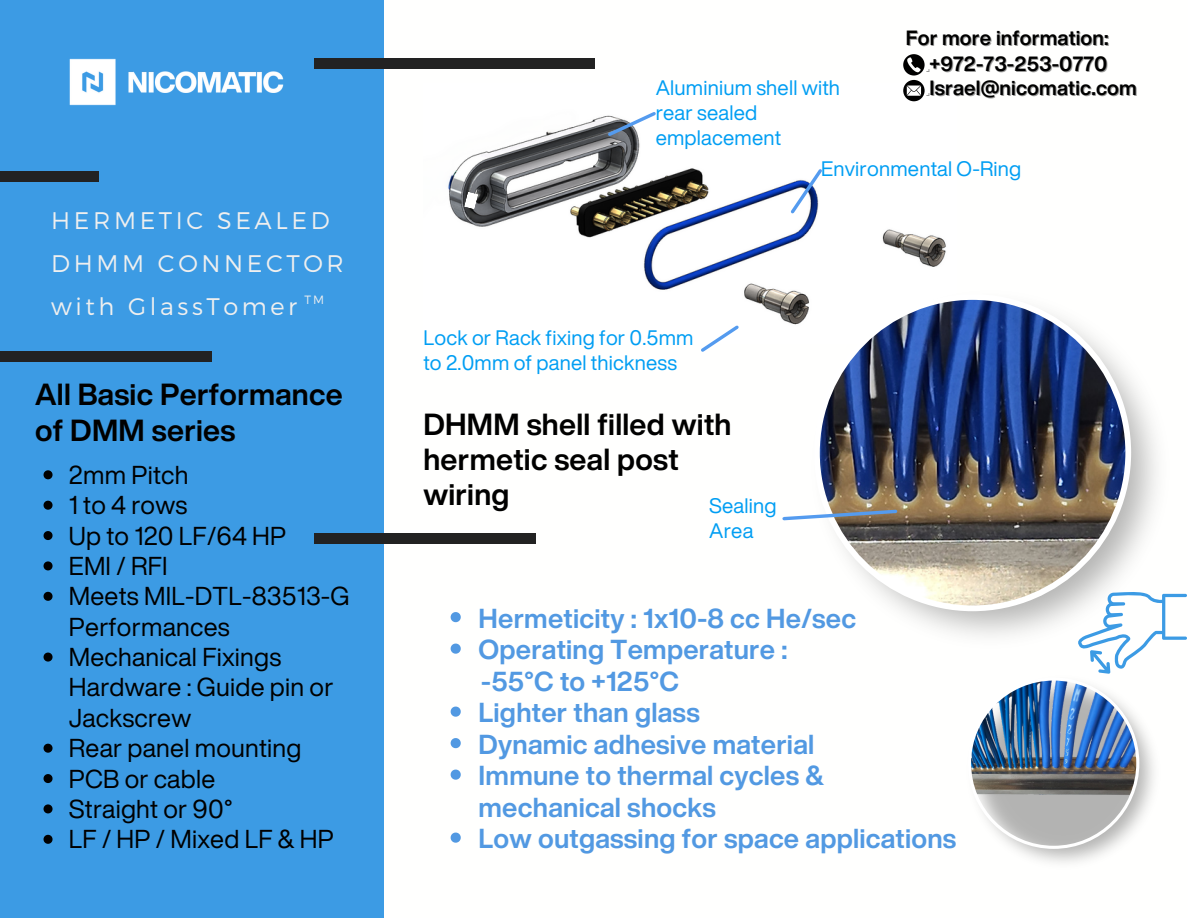
<style>
.page{position:relative;width:1188px;height:918px;background:#fff}
.page>*{position:absolute;margin:0;border:0;box-sizing:border-box;transform-origin:0 0}
.t1{font:700 30px/34.8px "Helvetica Now Display";letter-spacing:.01em;color:#000}
.t2{font:700 27px/31.5px "Helvetica Now Display";letter-spacing:.01em;color:#5299e2}
.t3{font:25.5px/30.3px "Helvetica Now Display";letter-spacing:.01em;color:#000}
.t4{font:300 24px/42.8px "Montserrat";letter-spacing:.15em;color:#efefef}
.t5{font:20.7px/24.8px "Helvetica Now Display";letter-spacing:.01em;color:#009ef3}
.t6{font:700 20.25px/24.3px "Helvetica Now Display";letter-spacing:.01em;color:#000}
.t7{font:300 12px "Montserrat";color:#efefef}
.s1{color:rgb(0 0 0/.4)}
</style>
<div class="page">
<div style="left:0;top:0;width:383px;height:918px;background:#3c9be4"></div>
<div style="left:0;top:171px;width:98px;height:10px;background:#222"></div>
<div style="left:0;top:351px;width:211px;height:10px;background:#222"></div>
<div style="left:314px;top:534px;width:222px;height:10px;background:#222"></div>
<div style="left:314px;top:58px;width:280px;height:10px;background:#222"></div>
<img style="left:448px;top:101px;width:498px;height:224px">
<svg style="left:605px;top:109px;width:54px;height:30px"></svg>
<svg style="left:788px;top:166px;width:37px;height:50px"></svg>
<svg style="left:698px;top:323px;width:44px;height:29px"></svg>
<img style="left:814px;top:294px;width:317px;height:317px">
<svg style="left:782px;top:508px;width:117px;height:14px"></svg>
<img style="left:69px;top:58px;width:215px;height:48px">
<svg style="left:464px;top:192px;width:14px;height:17px"></svg>
<img style="left:968px;top:592px;width:219px;height:257px">
<svg style="left:903px;top:54px;width:22px;height:47px"></svg>
<svg style="left:44px;top:470px;width:9px;height:9px"></svg>
<svg style="left:44px;top:501px;width:9px;height:9px"></svg>
<svg style="left:44px;top:531px;width:9px;height:9px"></svg>
<svg style="left:44px;top:561px;width:9px;height:9px"></svg>
<svg style="left:44px;top:592px;width:9px;height:9px"></svg>
<svg style="left:44px;top:653px;width:9px;height:9px"></svg>
<svg style="left:44px;top:744px;width:9px;height:9px"></svg>
<svg style="left:44px;top:774px;width:9px;height:9px"></svg>
<svg style="left:44px;top:804px;width:9px;height:9px"></svg>
<svg style="left:44px;top:835px;width:9px;height:9px"></svg>
<svg style="left:451px;top:612px;width:10px;height:10px"></svg>
<svg style="left:451px;top:644px;width:10px;height:10px"></svg>
<svg style="left:451px;top:707px;width:10px;height:10px"></svg>
<svg style="left:451px;top:738px;width:10px;height:10px"></svg>
<svg style="left:451px;top:770px;width:10px;height:10px"></svg>
<svg style="left:451px;top:833px;width:10px;height:10px"></svg>
<p class="t4" style="left:51px;top:198px;width:294px">HERMETIC SEALED<br>DHMM CONNECTOR with GlassTomer</p>
<h2 class="t7" style="left:305px;top:292px;width:21px">TM</h2>
<p class="t1" style="left:35px;top:376px;width:309px;line-height:36px">All Basic Performance of DMM series</p>
<p class="t3" style="left:69px;top:459px;width:121px">2mm Pitch</p>
<h6 class="t3" style="left:69px;top:489px;width:120px">1 to 4 rows</h6>
<h1 class="t3" style="left:69px;top:520px;width:219px">Up to 120 LF/64 HP</h1>
<p class="t3" style="left:69px;top:550px;width:100px">EMI / RFI</p>
<p class="t3" style="left:69px;top:581px;width:282px">Meets MIL-DTL-83513-G<br>Performances</p>
<p class="t3" style="left:69px;top:641px;width:266px">Mechanical Fixings<br>Hardware : Guide pin or<br>Jackscrew</p>
<p class="t3" style="left:69px;top:732px;width:234px">Rear panel mounting</p>
<p class="t3" style="left:69px;top:763px;width:148px">PCB or cable</p>
<p class="t3" style="left:69px;top:793px;width:165px">Straight or 90°</p>
<p class="t3" style="left:69px;top:824px;width:267px">LF / HP / Mixed LF &amp; HP</p>
<p class="t6" style="left:906px;top:26px;width:204px">For more information:</p>
<p class="t6" style="left:926px;top:51px;width:213px"><span class="s1">.</span>+972-73-253-0770 <span class="s1">.</span>Israel@nicomatic.com</p>
<p class="t5" style="left:656px;top:75px;width:186px">Aluminium shell with rear sealed emplacement</p>
<h6 class="t5" style="left:821px;top:156px;width:202px">Environmental O-Ring</h6>
<p class="t5" style="left:423px;top:325px;width:272px">Lock or Rack fixing for 0.5mm to 2.0mm of panel thickness</p>
<p class="t1" style="left:423px;top:406px;width:310px">DHMM shell filled with hermetic seal post wiring</p>
<h6 class="t5" style="left:709px;top:493px;width:69px">Sealing<br>Area</h6>
<p class="t2" style="left:479px;top:602px;width:379px">Hermeticity : 1x10-8 cc He/sec</p>
<p class="t2" style="left:479px;top:633px;width:310px">Operating Temperature :</p>
<p class="t2" style="left:481px;top:665px;width:199px">-55°C to +125°C</p>
<h6 class="t2" style="left:479px;top:696px;width:223px">Lighter than glass</h6>
<p class="t2" style="left:479px;top:728px;width:337px">Dynamic adhesive material</p>
<p class="t2" style="left:479px;top:759px;width:347px">Immune to thermal cycles &amp; mechanical shocks</p>
<p class="t2" style="left:479px;top:822px;width:479px">Low outgassing for space applications</p>
</div>
